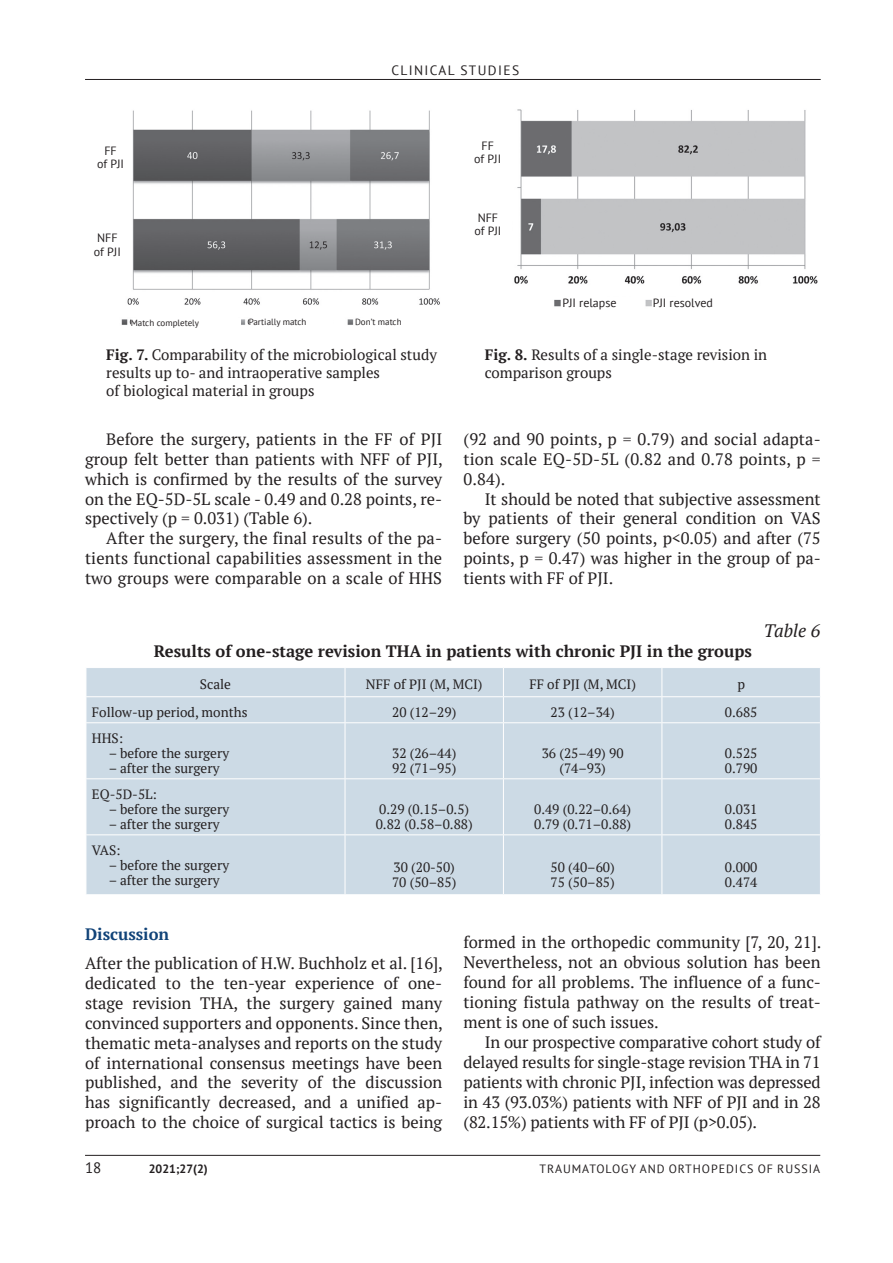
<style>
.page{position:relative;width:893px;height:1263px;background:#fff}
.page>*{position:absolute;margin:0;border:0;box-sizing:border-box;transform-origin:0 0}
.t1{font:italic 18px "PT Serif";color:#231f20}
.t2{font:16.5px/20px "PT Serif";color:#231f20;text-align:justify}
.t3{font:700 16.5px "PT Serif";color:#231f20}
.t4{font:700 16.5px "PT Serif";color:#114378}
.t5{font:15px/18px "PT Serif";color:#231f20}
.t6{font:15px "PT Sans";color:#231f20}
.t7{font:13.5px/15px "PT Serif";color:#231f20}
.t8{font:13.5px "PT Sans";letter-spacing:.1em;color:#231f20}
.t9{font:12px/13.5px "PT Sans";color:#231f20;text-align:center}
.t10{font:12px "PT Sans";letter-spacing:.08em;color:#231f20}
.t11{font:700 12px "PT Sans";color:#231f20}
.t12{font:9px "PT Sans";color:#231f20}
.s1{font-weight:700}
</style>
<div class="page">
<hr style="left:85px;top:79px;width:736px;height:1px;background:#231f20">
<hr style="left:85px;top:1155px;width:735px;height:1px;background:#231f20">
<img style="left:121px;top:110px;width:319px;height:215px">
<img style="left:514px;top:109px;width:304px;height:198px">
<div style="left:87px;top:668px;width:733px;height:226px;background:#ccdae5"></div>
<hr style="left:86px;top:696px;width:259px;height:1px;background:#fff">
<svg style="left:86px;top:668px;width:1px;height:54px"></svg>
<hr style="left:345px;top:696px;width:158px;height:1px;background:#fff">
<svg style="left:345px;top:668px;width:1px;height:54px"></svg>
<hr style="left:503px;top:696px;width:159px;height:1px;background:#fff">
<svg style="left:503px;top:668px;width:1px;height:54px"></svg>
<hr style="left:662px;top:696px;width:159px;height:1px;background:#fff">
<svg style="left:661px;top:668px;width:1px;height:54px"></svg>
<hr style="left:86px;top:722px;width:259px;height:1px;background:#fff">
<hr style="left:345px;top:722px;width:158px;height:1px;background:#fff">
<hr style="left:345px;top:723px;width:1px;height:55px;background:#fff">
<hr style="left:503px;top:722px;width:159px;height:1px;background:#fff">
<hr style="left:503px;top:723px;width:1px;height:55px;background:#fff">
<hr style="left:662px;top:722px;width:159px;height:1px;background:#fff">
<hr style="left:661px;top:723px;width:1px;height:55px;background:#fff">
<hr style="left:86px;top:778px;width:259px;height:1px;background:#fff">
<hr style="left:345px;top:778px;width:158px;height:1px;background:#fff">
<hr style="left:345px;top:779px;width:1px;height:55px;background:#fff">
<hr style="left:503px;top:778px;width:159px;height:1px;background:#fff">
<hr style="left:503px;top:779px;width:1px;height:55px;background:#fff">
<hr style="left:662px;top:778px;width:159px;height:1px;background:#fff">
<hr style="left:661px;top:779px;width:1px;height:55px;background:#fff">
<hr style="left:86px;top:834px;width:259px;height:1px;background:#fff">
<hr style="left:345px;top:834px;width:158px;height:1px;background:#fff">
<hr style="left:345px;top:835px;width:1px;height:59px;background:#fff">
<hr style="left:503px;top:834px;width:159px;height:1px;background:#fff">
<hr style="left:503px;top:835px;width:1px;height:59px;background:#fff">
<hr style="left:662px;top:834px;width:159px;height:1px;background:#fff">
<hr style="left:661px;top:835px;width:1px;height:59px;background:#fff">
<div style="left:131px;top:319px;width:109px;height:18px;background:#fff"></div>
<div style="left:249px;top:318px;width:84px;height:19px;background:#fff"></div>
<div style="left:355px;top:318px;width:63px;height:19px;background:#fff"></div>
<div style="left:90px;top:146px;width:42px;height:29px;background:#fff"></div>
<div style="left:83px;top:233px;width:49px;height:40px;background:#fff"></div>
<div style="left:562px;top:298px;width:80px;height:17px;background:#fff"></div>
<div style="left:653px;top:298px;width:86px;height:17px;background:#fff"></div>
<p class="t8" style="left:391px;top:61px;width:129px">СLINICAL STUDIES</p>
<p class="t9" style="left:97px;top:144px;width:29px">FF<br>of PJI</p>
<p class="t9" style="left:94px;top:231px;width:29px;text-align:left">NFF<br>of PJI</p>
<p class="t12" style="left:131px;top:317px;width:70px">M atch completely</p>
<p class="t12" style="left:249px;top:316px;width:59px">Partially match</p>
<p class="t12" style="left:355px;top:316px;width:48px">Don’t match</p>
<p class="t9" style="left:474px;top:138px;width:29px">FF<br>of PJI</p>
<p class="t9" style="left:474px;top:211px;width:29px;text-align:left">NFF<br>of PJI</p>
<p class="t9" style="left:562px;top:296px;width:56px">PJI relapse</p>
<p class="t9" style="left:653px;top:296px;width:62px">PJI resolved</p>
<p class="t5" style="left:106px;top:346px;width:332px"><span class="s1">Fig. 7.</span> Comparability of the microbiological study results up to- and intraoperative samples<br>of biological material in groups</p>
<p class="t5" style="left:485px;top:346px;width:284px"><span class="s1">Fig. 8.</span> Results of a single-stage revision in comparison groups</p>
<p class="t2" style="left:85px;top:430px;width:359px;text-indent:21px">Before the surgery, patients in the FF of PJI group felt better than patients with NFF of PJI, which is confirmed by the results of the survey on the EQ-5D-5L scale - 0.49 and 0.28 points, re&shy;spectively (p = 0.031) (Table 6).</p>
<p class="t2" style="left:85px;top:529px;width:359px;text-indent:21px">After the surgery, the final results of the pa&shy;tients functional capabilities assessment in the two groups were comparable on a scale of HHS</p>
<p class="t2" style="left:463px;top:430px;width:359px">(92 and 90 points, p = 0.79) and social adapta&shy;tion scale EQ-5D-5L (0.82 and 0.78 points, p = 0.84).</p>
<p class="t2" style="left:463px;top:490px;width:359px;text-indent:21px">It should be noted that subjective assessment by patients of their general condition on VAS before surgery (50 points, p&lt;0.05) and after (75 points, p = 0.47) was higher in the group of pa&shy;tients with FF of PJI.</p>
<p class="t1" style="left:764px;top:621px;width:58px">Table 6</p>
<p class="t3" style="left:154px;top:642px;width:599px">Results of one-stage revision THA in patients with chronic PJI in the groups</p>
<p class="t7" style="left:200px;top:677px;width:33px">Scale</p>
<p class="t7" style="left:366px;top:677px;width:118px">NFF of PJI (М, МCI)</p>
<p class="t7" style="left:529px;top:677px;width:108px">FF of PJI (М, MCI)</p>
<p class="t7" style="left:737px;top:677px;width:9px">p</p>
<p class="t7" style="left:92px;top:705px;width:157px">Follow-up period, months</p>
<p class="t7" style="left:392px;top:705px;width:66px">20 (12–29)</p>
<p class="t7" style="left:551px;top:705px;width:66px">23 (12–34)</p>
<p class="t7" style="left:725px;top:705px;width:34px">0.685</p>
<p class="t7" style="left:92px;top:731px;width:33px">HHS:</p>
<p class="t7" style="left:109px;top:746px;width:122px">– before the surgery</p>
<p class="t7" style="left:109px;top:761px;width:112px">– after the surgery</p>
<p class="t7" style="left:392px;top:746px;width:66px">32 (26–44)<br>92 (71–95)</p>
<p class="t7" style="left:542px;top:746px;width:83px;text-align:center">36 (25–49) 90 (74–93)</p>
<p class="t7" style="left:725px;top:746px;width:34px">0.525<br>0.790</p>
<p class="t7" style="left:92px;top:787px;width:67px">EQ-5D-5L:</p>
<p class="t7" style="left:109px;top:802px;width:122px">– before the surgery</p>
<p class="t7" style="left:109px;top:817px;width:112px">– after the surgery</p>
<p class="t7" style="left:92px;top:843px;width:30px">VAS:</p>
<p class="t7" style="left:109px;top:858px;width:122px">– before the surgery</p>
<p class="t7" style="left:109px;top:873px;width:112px">– after the surgery</p>
<p class="t7" style="left:376px;top:802px;width:99px">0.29 (0.15–0.5)<br>0.82 (0.58–0.88)</p>
<p class="t7" style="left:534px;top:802px;width:99px">0.49 (0.22–0.64)<br>0.79 (0.71–0.88)</p>
<p class="t7" style="left:725px;top:802px;width:34px">0.031<br>0.845</p>
<p class="t7" style="left:392px;top:860px;width:66px">30 (20-50)<br>70 (50–85)</p>
<p class="t7" style="left:551px;top:860px;width:66px">50 (40–60)<br>75 (50–85)</p>
<p class="t7" style="left:725px;top:860px;width:34px">0.000<br>0.474</p>
<p class="t4" style="left:85px;top:925px;width:86px">Discussion</p>
<p class="t2" style="left:85px;top:954px;width:359px">After the publication of H.W. Buchholz et al. [16], dedicated to the ten-year experience of one&shy;stage revision THA, the surgery gained many convinced supporters and opponents. Since then, thematic meta-analyses and reports on the study of international consensus meetings have been published, and the severity of the discussion has significantly decreased, and a unified ap&shy;proach to the choice of surgical tactics is being</p>
<p class="t2" style="left:463px;top:933px;width:359px">formed in the orthopedic community [7, 20, 21].<br>Nevertheless, not an obvious solution has been found for all problems. The influence of a func&shy;tioning fistula pathway on the results of treat&shy;ment is one of such issues.</p>
<p class="t2" style="left:463px;top:1033px;width:359px;text-indent:21px">In our prospective comparative cohort study of delayed results for single-stage revision THA in 71 patients with chronic PJI, infection was depressed in 43 (93.03%) patients with NFF of PJI and in 28 (82.15%) patients with FF of PJI (p&gt;0.05).</p>
<p class="t6" style="left:85px;top:1158px;width:18px">18</p>
<p class="t11" style="left:149px;top:1160px;width:60px">2021;27(2)</p>
<p class="t10" style="left:540px;top:1161px;width:110px">Trau matology and</p>
<p class="t10" style="left:669px;top:1161px;width:58px">orthopedics</p>
<p class="t9" style="left:758px;top:1161px;width:28px">of Russia</p>
</div>
